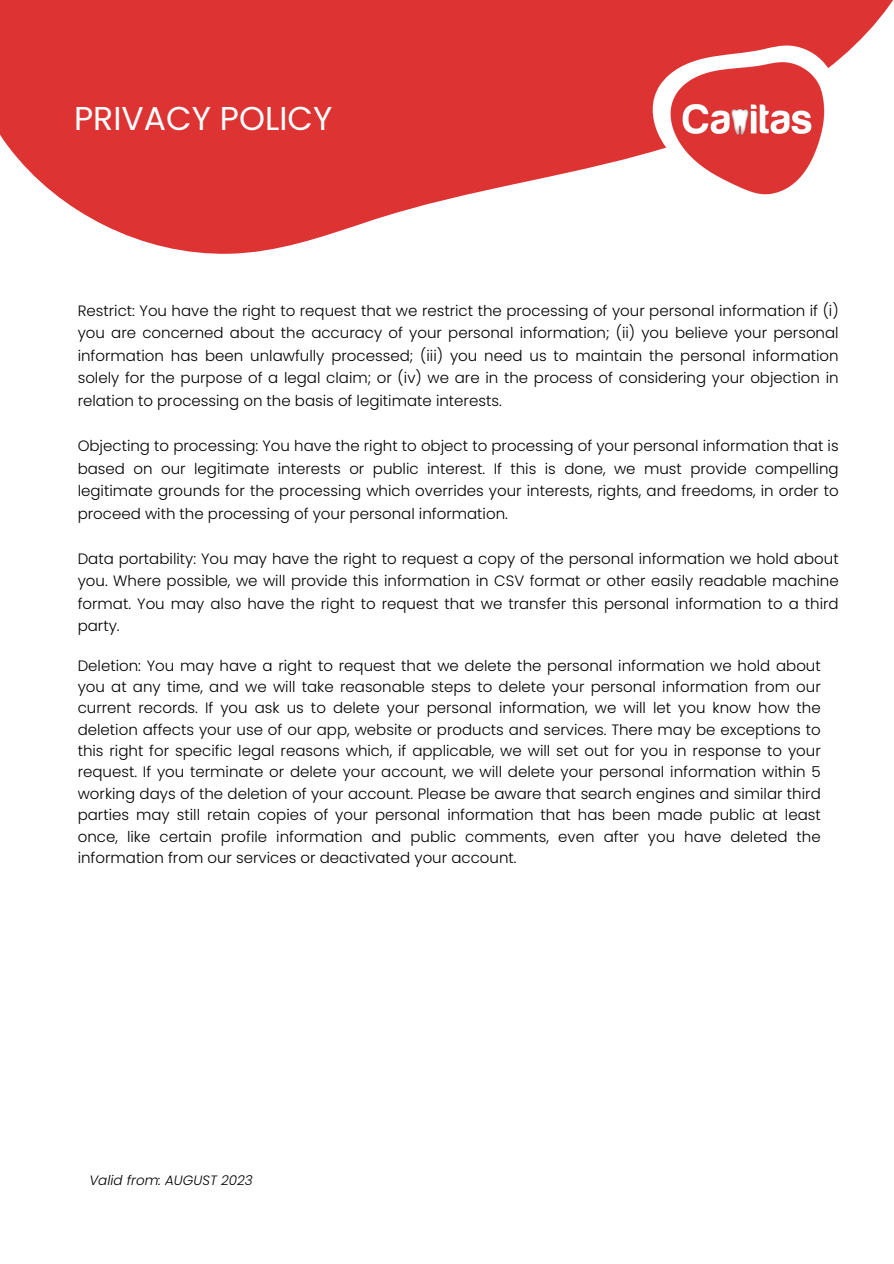
<style>
.page{position:relative;width:894px;height:1264px;background:#fff}
.page>*{position:absolute;margin:0;border:0;box-sizing:border-box;transform-origin:0 0}
.t1{font:33px "Poppins";color:#fff}
.t2{font:300 15px/22.5px "Poppins";color:#000;text-align:justify}
.t3{font:italic 300 13.5px "Poppins";color:#000}
</style>
<div class="page">
<svg style="left:0;top:0;width:893px;height:254px;fill:#d33"></svg>
<svg style="left:631px;top:0;width:246px;height:242px"></svg>
<img style="left:666px;top:57px;width:161px;height:137px">
<p class="t1" style="left:74px;top:95px;width:259px">PRIVACY POLICY</p>
<p class="t2" style="left:78px;top:299px;width:762px">Restrict: You have the right to request that we restrict the processing of your personal information if (i) you are concerned about the accuracy of your personal information; (ii) you believe your personal information has been unlawfully processed; (iii) you need us to maintain the personal information solely for the purpose of a legal claim; or (iv) we are in the process of considering your objection in relation to processing on the basis of legitimate interests.</p>
<p class="t2" style="left:78px;top:434px;width:762px">Objecting to processing: You have the right to object to processing of your personal information that is based on our legitimate interests or public interest. If this is done, we must provide compelling legitimate grounds for the processing which overrides your interests, rights, and freedoms, in order to proceed with the processing of your personal information.</p>
<p class="t2" style="left:78px;top:547px;width:762px">Data portability: You may have the right to request a copy of the personal information we hold about you. Where possible, we will provide this information in CSV format or other easily readable machine format. You may also have the right to request that we transfer this personal information to a third party.</p>
<p class="t2" style="left:78px;top:654px;width:744px;line-height:21.3px">Deletion: You may have a right to request that we delete the personal information we hold about you at any time, and we will take reasonable steps to delete your personal information from our current records. If you ask us to delete your personal information, we will let you know how the deletion affects your use of our app, website or products and services. There may be exceptions to this right for specific legal reasons which, if applicable, we will set out for you in response to your request. If you terminate or delete your account, we will delete your personal information within 5 working days of the deletion of your account. Please be aware that search engines and similar third parties may still retain copies of your personal information that has been made public at least once, like certain profile information and public comments, even after you have deleted the information from our services or deactivated your account.</p>
<p class="t3" style="left:89px;top:1170px;width:165px">Valid from: AUGUST 2023</p>
</div>
